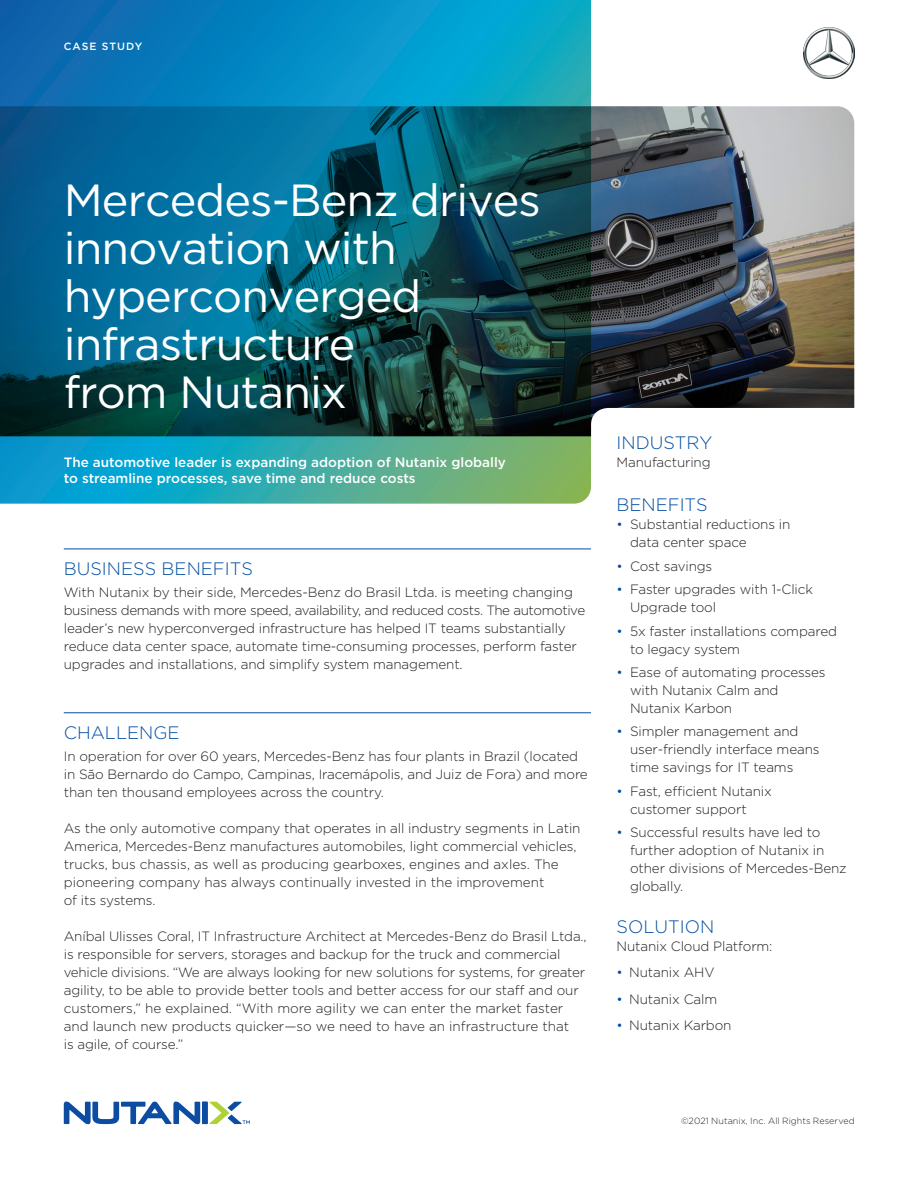
<style>
.page{position:relative;width:918px;height:1188px;background:#fff}
.page>*{position:absolute;margin:0;border:0;box-sizing:border-box;transform-origin:0 0}
.TitleSub{font:45px/48px "Gotham";letter-spacing:-.02em;color:#fff}
.SIDEBAR_-_Bullet_Poi{font:300 18px "Gotham";color:#034ea2}
.WhiteText{font:300 13.5px/18px "Gotham";letter-spacing:-.01em;color:#231f20}
.Sidebar_Bullets{font:300 13.5px/18px "Gotham";letter-spacing:-.01em;color:#231f20}
.WhiteText-2{font:500 13.5px/16.2px "Gotham";color:#fff}
.SIDEBAR_-_Bullet_Poi-2{font:300 13.5px "Gotham";letter-spacing:-.01em;color:#231f20}
.BodyTextBeforeBullet{font:500 10.5px "Gotham";letter-spacing:.1em;color:#fff}
.t1{font:300 9px "Gotham";letter-spacing:.005em;color:#231f20}
.s1{color:#034ea2}
</style>
<div class="page">
<svg style="left:210px;top:1102px;width:40px;height:22px"></svg>
<div style="left:202px;top:1102px;width:6px;height:22px;background:#0d4da1"></div>
<svg style="left:64px;top:1102px;width:136px;height:22px"></svg>
<svg style="left:0;top:0;width:591px;height:504px;background:#1b96b6"></svg>
<img style="left:0;top:106px;width:854px;height:330px">
<svg style="left:591px;top:408px;width:263px;height:28px"></svg>
<hr style="left:64px;top:549px;width:527px;height:1px;background:#034ea2">
<hr style="left:64px;top:712px;width:527px;height:1px;background:#034ea2">
<img style="left:803px;top:28px;width:51px;height:51px">
<p class="BodyTextBeforeBullet" style="left:64px;top:39px;width:80px">CASE STUDY</p>
<p class="TitleSub" style="left:64px;top:175px;width:479px">Mercedes-Benz drives innovation with hyperconverged infrastructure<br>from Nutanix</p>
<p class="WhiteText-2" style="left:64px;top:454px;width:444px">The automotive leader is expanding adoption of Nutanix globally to streamline processes, save time and reduce costs</p>
<p class="SIDEBAR_-_Bullet_Poi" style="left:64px;top:557px;width:191px">BUSINESS BENEFITS</p>
<p class="WhiteText" style="left:64px;top:583px;width:523px">With Nutanix by their side, Mercedes-Benz do Brasil Ltda. is meeting changing business demands with more speed, availability, and reduced costs. The automotive leader’s new hyperconverged infrastructure has helped IT teams substantially reduce data center space, automate time-consuming processes, perform faster upgrades and installations, and simplify system management.</p>
<p class="SIDEBAR_-_Bullet_Poi" style="left:64px;top:721px;width:117px">CHALLENGE</p>
<p class="WhiteText" style="left:64px;top:747px;width:526px">In operation for over 60 years, Mercedes-Benz has four plants in Brazil (located in São Bernardo do Campo, Campinas, Iracemápolis, and Juiz de Fora) and more than ten thousand employees across the country.</p>
<p class="WhiteText" style="left:64px;top:819px;width:518px">As the only automotive company that operates in all industry segments in Latin America, Mercedes-Benz manufactures automobiles, light commercial vehicles, trucks, bus chassis, as well as producing gearboxes, engines and axles. The pioneering company has always continually invested in the improvement<br>of its systems.</p>
<p class="WhiteText" style="left:64px;top:927px;width:524px">Aníbal Ulisses Coral, IT Infrastructure Architect at Mercedes-Benz do Brasil Ltda., is responsible for servers, storages and backup for the truck and commercial vehicle divisions. “We are always looking for new solutions for systems, for greater agility, to be able to provide better tools and better access for our staff and our customers,” he explained. “With more agility we can enter the market faster and launch new products quicker—so we need to have an infrastructure that<br>is agile, of course.”</p>
<p class="SIDEBAR_-_Bullet_Poi" style="left:617px;top:431px;width:97px">INDUSTRY</p>
<p class="SIDEBAR_-_Bullet_Poi-2" style="left:617px;top:454px;width:96px">Manufacturing</p>
<p class="SIDEBAR_-_Bullet_Poi" style="left:617px;top:494px;width:93px">BENEFITS</p>
<p class="Sidebar_Bullets" style="left:630px;top:515px;width:162px;text-indent:-14px"><span class="s1">•</span> Substantial reductions in data center space</p>
<p class="Sidebar_Bullets" style="left:617px;top:557px;width:97px"><span class="s1">•</span> Cost savings</p>
<p class="Sidebar_Bullets" style="left:630px;top:580px;width:184px;text-indent:-14px"><span class="s1">•</span> Faster upgrades with 1-Click<br>Upgrade tool</p>
<p class="Sidebar_Bullets" style="left:630px;top:622px;width:208px;text-indent:-14px"><span class="s1">•</span> 5x faster installations compared to legacy system</p>
<p class="Sidebar_Bullets" style="left:630px;top:663px;width:197px;text-indent:-14px"><span class="s1">•</span> Ease of automating processes with Nutanix Calm and<br>Nutanix Karbon</p>
<p class="Sidebar_Bullets" style="left:630px;top:722px;width:191px;text-indent:-14px"><span class="s1">•</span> Simpler management and user-friendly interface means time savings for IT teams</p>
<p class="Sidebar_Bullets" style="left:630px;top:782px;width:143px;text-indent:-14px"><span class="s1">•</span> Fast, efficient Nutanix customer support</p>
<p class="Sidebar_Bullets" style="left:630px;top:823px;width:218px;text-indent:-14px"><span class="s1">•</span> Successful results have led to further adoption of Nutanix in other divisions of Mercedes-Benz globally.</p>
<p class="SIDEBAR_-_Bullet_Poi" style="left:617px;top:915px;width:99px">SOLUTION</p>
<p class="SIDEBAR_-_Bullet_Poi-2" style="left:617px;top:937px;width:158px">Nutanix Cloud Platform:</p>
<p class="WhiteText" style="left:617px;top:963px;width:99px"><span class="s1">•</span> Nutanix AHV</p>
<p class="WhiteText" style="left:617px;top:989px;width:102px"><span class="s1">•</span> Nutanix Calm</p>
<p class="WhiteText" style="left:617px;top:1016px;width:116px"><span class="s1">•</span> Nutanix Karbon</p>
<p class="t1" style="left:681px;top:1115px;width:175px">©2021 Nutanix, Inc. All Rights Reserved</p>
</div>
